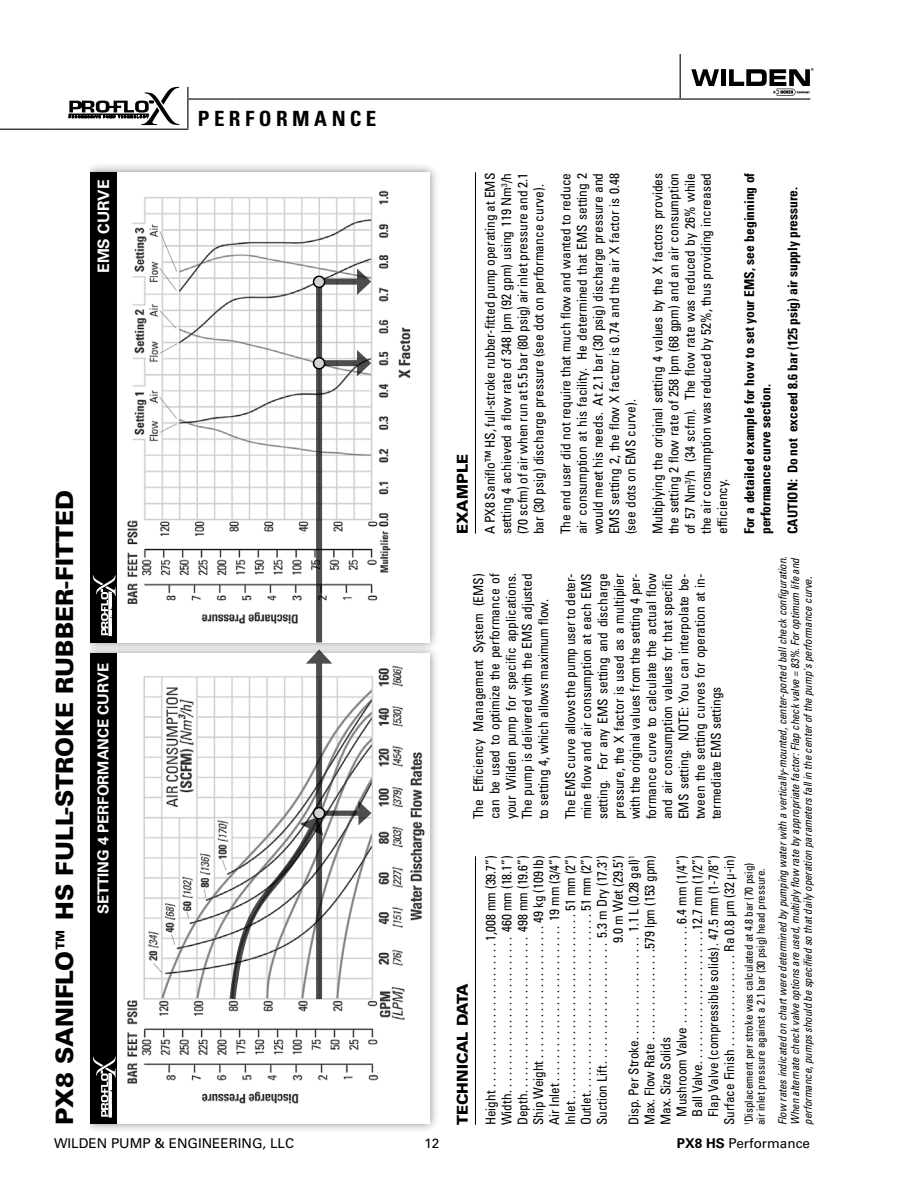
<style>
.page{position:relative;width:918px;height:1188px;background:#fff}
.page>*{position:absolute;margin:0;border:0;box-sizing:border-box;transform-origin:0 0}
.t1{font:900 24px "Univers";color:#000}
.t2{font:700 condensed 21px "Univers";letter-spacing:.21em;color:#000}
.t3{font:700 15.75px "Univers";color:#fff}
.t4{font:700 15px "Univers";color:#fff}
.t5{font:900 15px "Univers";color:#000}
.t6{font:condensed 13.5px/16.2px "Univers";color:#000;text-align:justify}
.t7{font:700 condensed 13.5px/16.2px "Univers";color:#000}
.t8{font:13.5px "Univers";color:#000}
.t9{font:italic condensed 11.25px/12.8px "Univers";letter-spacing:-.005em;color:#000;text-align:justify;scale:.96 1}
.t10{font:condensed 11.25px/12px "Univers";color:#000}
.s1{font-weight:700}
</style>
<div class="page">
<hr style="left:54px;top:129px;width:134px;height:1px;background:#000">
<hr style="left:0;top:129px;width:54px;height:1px;background:#000">
<hr style="left:680px;top:54px;width:1px;height:33px;background:#000">
<hr style="left:187px;top:98px;width:50px;height:2px;background:#000">
<svg style="left:187px;top:87px;width:1px;height:42px"></svg>
<hr style="left:237px;top:98px;width:443px;height:2px;background:#000">
<hr style="left:680px;top:98px;width:130px;height:2px;background:#000">
<div style="left:721px;top:69px;width:5px;height:17px;background:#000"></div>
<svg style="left:691px;top:69px;width:28px;height:17px"></svg>
<svg style="left:729px;top:68px;width:85px;height:28px"></svg>
<svg style="left:69px;top:87px;width:110px;height:38px"></svg>
<div style="left:81px;top:644px;width:359px;height:490px;background:#000;opacity:.45"></div>
<div style="left:90px;top:654px;width:340px;height:470px;background:#fff"></div>
<div style="left:81px;top:163px;width:359px;height:490px;background:#000;opacity:.45"></div>
<div style="left:90px;top:172px;width:340px;height:471px;background:#fff"></div>
<div style="left:90px;top:172px;width:27px;height:471px;background:#000"></div>
<svg style="left:93px;top:575px;width:23px;height:61px"></svg>
<div style="left:90px;top:654px;width:27px;height:470px;background:#000"></div>
<svg style="left:93px;top:1057px;width:23px;height:60px"></svg>
<div style="left:72px;top:158px;width:18px;height:976px;background:#fff"></div>
<hr style="left:475px;top:856px;width:1px;height:269px;background:#000">
<hr style="left:475px;top:172px;width:1px;height:362px;background:#000">
<img style="left:127px;top:665px;width:298px;height:439px">
<img style="left:127px;top:190px;width:284px;height:434px">
<svg style="left:316px;top:664px;width:6px;height:144px"></svg>
<svg style="left:306px;top:268px;width:65px;height:396px"></svg>
<svg style="left:325px;top:811px;width:33px;height:5px"></svg>
<svg style="left:358px;top:801px;width:14px;height:24px"></svg>
<div style="left:314px;top:358px;width:11px;height:11px;background:#d1d3d4;border-radius:50%"></div>
<div style="left:313px;top:357px;width:12px;height:13px;border:2px solid #000;border-radius:50%"></div>
<div style="left:314px;top:276px;width:11px;height:11px;background:#d1d3d4;border-radius:50%"></div>
<div style="left:313px;top:276px;width:12px;height:12px;border:2px solid #000;border-radius:50%"></div>
<svg style="left:226px;top:817px;width:97px;height:189px"></svg>
<div style="left:314px;top:808px;width:11px;height:11px;background:#d1d3d4;border-radius:50%"></div>
<div style="left:313px;top:807px;width:12px;height:13px;border:2px solid #000;border-radius:50%"></div>
<p class="t3" style="left:94px;top:273px;width:95px;rotate:-90deg">EMS CURVE</p>
<h1 class="t1" style="left:49px;top:1125px;width:637px;rotate:-90deg">PX8 SANIFLO™ HS FULL-STROKE RUBBER-FITTED</h1>
<p class="t4" style="left:95px;top:914px;width:253px;rotate:-90deg">SETTING 4 PERFORMANCE CURVE</p>
<h2 class="t2" style="left:198px;top:105px;width:180px">PERFORMANCE</h2>
<p class="t6" style="left:482px;top:534px;width:363px;rotate:-90deg">A PX8 Saniflo™ HS, full-stroke rubber-fitted pump operating at EMS setting 4 achieved a flow rate of 348 lpm (92 gpm) using 119 Nm<sup>3</sup>/h (70 scfm) of air when run at 5.5 bar (80 psig) air inlet pressure and 2.1 bar (30 psig) discharge pressure (see dot on performance curve).</p>
<p class="t6" style="left:557px;top:534px;width:363px;rotate:-90deg">The end user did not require that much flow and wanted to reduce air consumption at his facility. He determined that EMS setting 2 would meet his needs. At 2.1 bar (30 psig) discharge pressure and EMS setting 2, the flow X factor is 0.74 and the air X factor is 0.48 (see dots on EMS curve).</p>
<p class="t6" style="left:649px;top:534px;width:363px;rotate:-90deg">Multiplying the original setting 4 values by the X factors provides the setting 2 flow rate of 258 lpm (68 gpm) and an air consumption of 57 Nm<sup>3</sup>/h (34 scfm). The flow rate was reduced by 26% while the air consumption was reduced by 52%, thus providing increased efficiency.</p>
<p class="t7" style="left:741px;top:534px;width:363px;rotate:-90deg">For a detailed example for how to set your EMS, see beginning of performance curve section.</p>
<p class="t7" style="left:784px;top:534px;width:349px;rotate:-90deg">CAUTION: Do not exceed 8.6 bar (125 psig) air supply pressure.</p>
<p class="t9" style="left:776px;top:1125px;width:594px;rotate:-90deg">Flow rates indicated on chart were determined by pumping water with a vertically-mounted, center-ported ball check configuration.<br>When alternate check valve options are used, multiply flow rate by appropriate factor: Flap check valve = 83%. For optimum life and performance, pumps should be specified so that daily operation parameters fall in the center of the pump's performance curve.</p>
<p class="t5" style="left:453px;top:534px;width:81px;rotate:-90deg">EXAMPLE</p>
<p class="t6" style="left:470px;top:819px;width:248px;rotate:-90deg">The Efficiency Management System (EMS) can be used to optimize the performance of your Wilden pump for specific applications.<br>The pump is delivered with the EMS adjusted to setting 4, which allows maximum flow.</p>
<p class="t6" style="left:562px;top:819px;width:248px;rotate:-90deg">The EMS curve allows the pump user to deter&shy;mine flow and air consumption at each EMS setting. For any EMS setting and discharge pressure, the X factor is used as a multiplier with the original values from the setting 4 per&shy;formance curve to calculate the actual flow and air consumption values for that specific EMS setting. NOTE: You can interpolate be&shy;tween the setting curves for operation at in&shy;termediate EMS settings</p>
<p class="t6" style="left:482px;top:1125px;width:272px;rotate:-90deg">Height ......................... 1,008 mm (39.7”)</p>
<p class="t6" style="left:498px;top:1125px;width:271px;rotate:-90deg">Width ........................... 460 mm (18.1”)</p>
<p class="t6" style="left:514px;top:1125px;width:271px;rotate:-90deg">Depth ........................... 498 mm (19.6”)</p>
<p class="t6" style="left:530px;top:1125px;width:271px;rotate:-90deg">Ship Weight ....................... 49 kg (109 lb)</p>
<p class="t6" style="left:546px;top:1125px;width:271px;rotate:-90deg">Air Inlet ........................... 19 mm (3/4”)</p>
<p class="t6" style="left:562px;top:1125px;width:271px;rotate:-90deg">Inlet . . . . . . . . . . . . . . . . . . . . . . . . . . . . . . . . 51 mm (2”)</p>
<p class="t6" style="left:578px;top:1125px;width:271px;rotate:-90deg">Outlet .............................. 51 mm (2”)</p>
<p class="t6" style="left:594px;top:1125px;width:272px;rotate:-90deg">Suction Lift ..................... 5.3 m Dry (17.3’)</p>
<p class="t6" style="left:610px;top:943px;width:89px;rotate:-90deg">9.0 m Wet (29.5’)</p>
<p class="t6" style="left:626px;top:1125px;width:272px;rotate:-90deg">Disp. Per Stroke .................. 1.1 L (0.28 gal)<sup>1</sup></p>
<p class="t6" style="left:641px;top:1125px;width:271px;rotate:-90deg">Max. Flow Rate ................ 579 lpm (153 gpm)</p>
<p class="t6" style="left:673px;top:1117px;width:263px;rotate:-90deg">Mushroom Valve ................. 6.4 mm (1/4”)</p>
<p class="t6" style="left:689px;top:1117px;width:263px;rotate:-90deg">Ball Valve ...................... 12.7 mm (1/2”)</p>
<p class="t6" style="left:705px;top:1117px;width:263px;rotate:-90deg">Flap Valve (compressible solids) . 47.5 mm (1-7/8”)</p>
<p class="t6" style="left:721px;top:1125px;width:271px;rotate:-90deg">Surface Finish ................. Ra 0.8 μm (32 μ-in)</p>
<p class="t10" style="left:743px;top:1125px;width:264px;rotate:-90deg"><sup>1</sup>Displacement per stroke was calculated at 4.8 bar (70 psig) air inlet pressure against a 2.1 bar (30 psig) head pressure.</p>
<p class="t5" style="left:453px;top:1125px;width:144px;rotate:-90deg">TECHNICAL DATA</p>
<p class="t6" style="left:657px;top:1125px;width:90px;rotate:-90deg">Max. Size Solids</p>
<p class="t8" style="left:54px;top:1135px;width:242px">WILDEN PUMP &amp; ENGINEERING, LLC</p>
<p class="t8" style="left:425px;top:1135px;width:16px">12</p>
<p class="t8" style="left:677px;top:1135px;width:135px"><span class="s1">PX8 HS</span> Performance</p>
</div>
